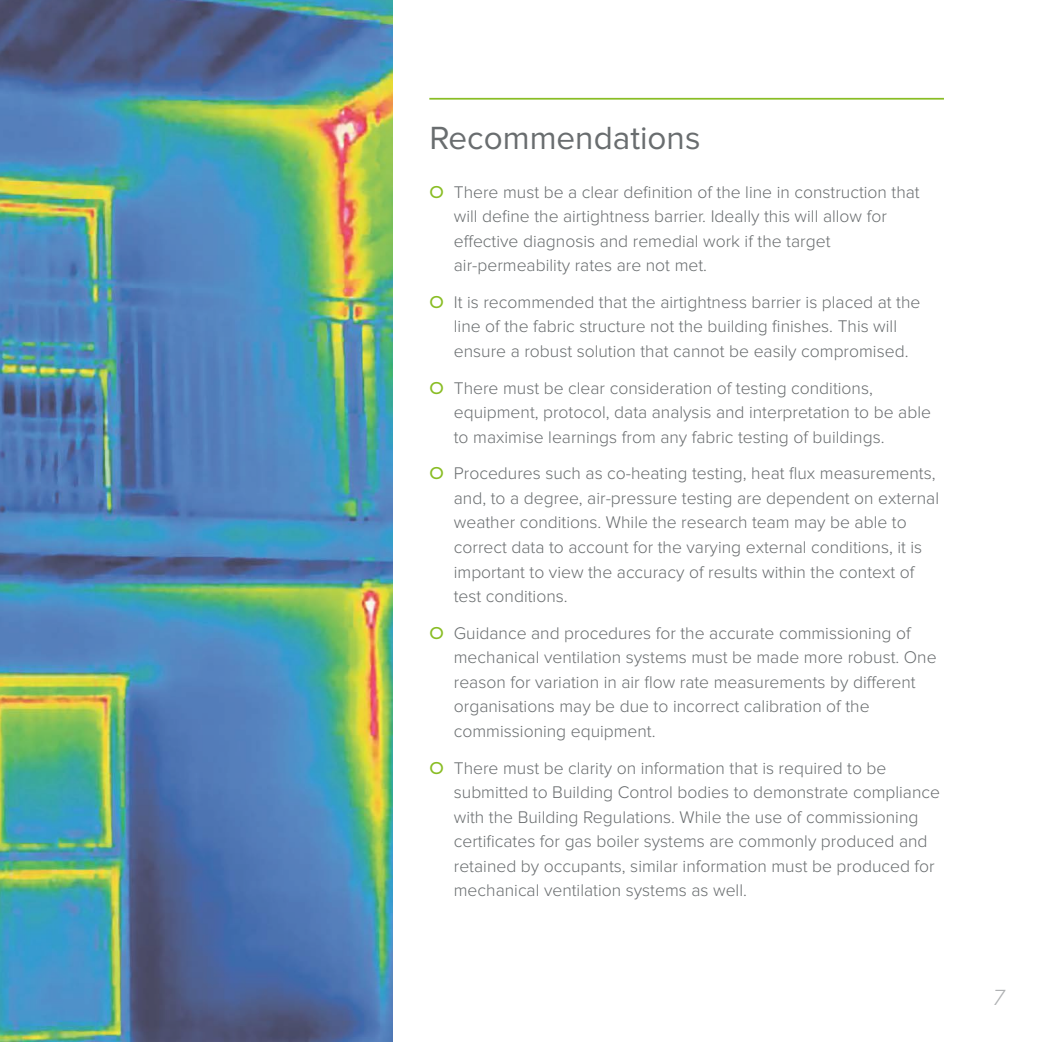
<style>
.page{position:relative;width:1042px;height:1042px;background:#fff}
.page>*{position:absolute;margin:0;border:0;box-sizing:border-box;transform-origin:0 0}
.t1{font:33.25px "Proxima Nova";color:#696d6f}
.t2{font:italic 300 22.75px "Proxima Nova";color:#afb1b3}
.t3{font:300 17.5px/24.5px "Proxima Nova";color:#696d6f}
.s1{font-family:"Gill Sans MT Pro";font-weight:500;color:#89bd24}
</style>
<div class="page">
<hr style="left:429px;top:98px;width:515px;height:2px;background:#89bd24">
<img style="left:0;top:0;width:392px;height:1042px">
<h1 class="t1" style="left:429px;top:122px;width:273px">Recommendations</h1>
<p class="t3" style="left:454px;top:180px;width:467px;text-indent:-24px"><span class="s1">O</span> There must be a clear definition of the line in construction that will define the airtightness barrier. Ideally this will allow for effective diagnosis and remedial work if the target air-permeability rates are not met.</p>
<p class="t3" style="left:454px;top:291px;width:468px;text-indent:-24px"><span class="s1">O</span> It is recommended that the airtightness barrier is placed at the line of the fabric structure not the building finishes. This will ensure a robust solution that cannot be easily compromised.</p>
<p class="t3" style="left:454px;top:376px;width:479px;text-indent:-24px"><span class="s1">O</span> There must be clear consideration of testing conditions, equipment, protocol, data analysis and interpretation to be able to maximise learnings from any fabric testing of buildings.</p>
<p class="t3" style="left:454px;top:462px;width:487px;text-indent:-24px"><span class="s1">O</span> Procedures such as co-heating testing, heat flux measurements, and, to a degree, air-pressure testing are dependent on external weather conditions. While the research team may be able to correct data to account for the varying external conditions, it is important to view the accuracy of results within the context of test conditions.</p>
<p class="t3" style="left:454px;top:621px;width:484px;text-indent:-24px"><span class="s1">O</span> Guidance and procedures for the accurate commissioning of mechanical ventilation systems must be made more robust. One reason for variation in air flow rate measurements by different organisations may be due to incorrect calibration of the commissioning equipment.</p>
<p class="t3" style="left:454px;top:756px;width:488px;text-indent:-24px"><span class="s1">O</span> There must be clarity on information that is required to be submitted to Building Control bodies to demonstrate compliance with the Building Regulations. While the use of commissioning certificates for gas boiler systems are commonly produced and retained by occupants, similar information must be produced for mechanical ventilation systems as well.</p>
<h2 class="t2" style="left:993px;top:987px;width:13px">7</h2>
</div>
